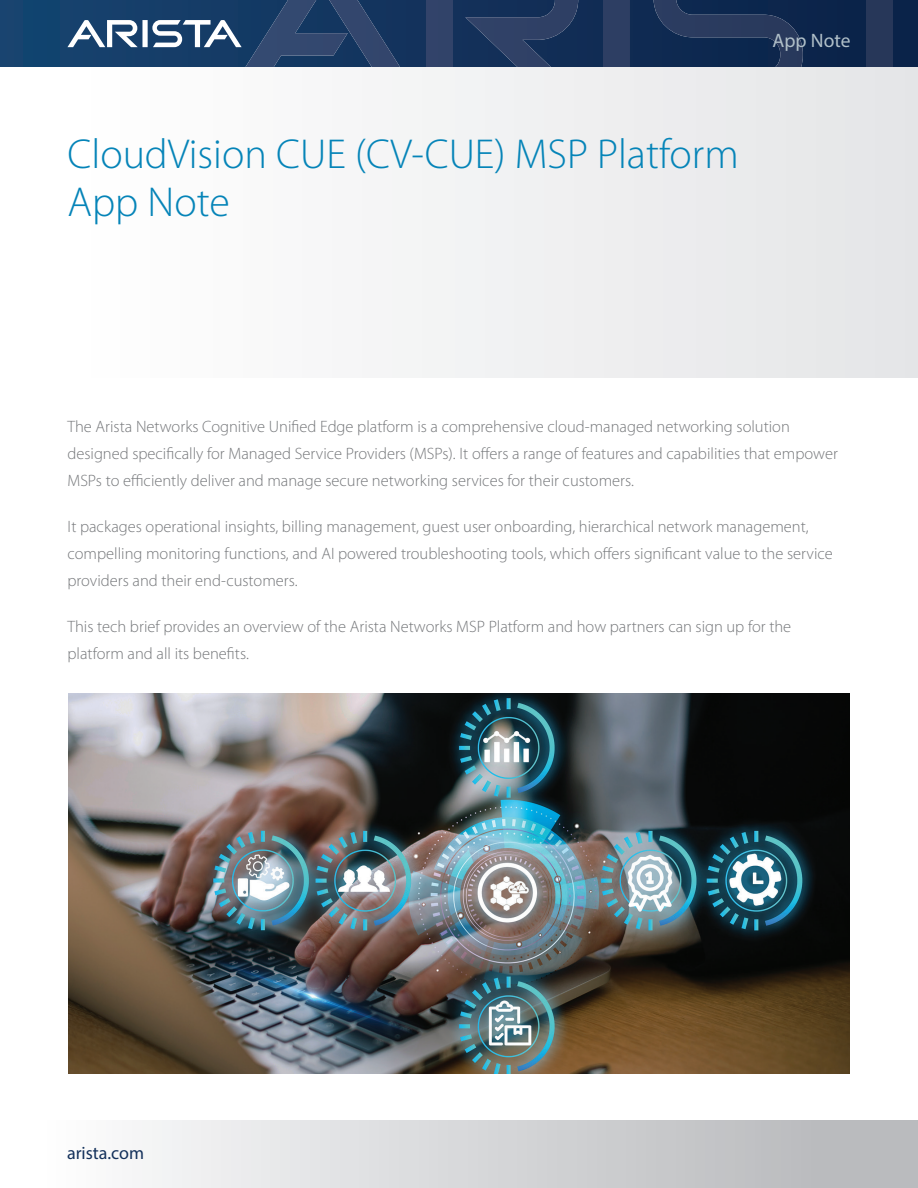
<style>
.page{position:relative;width:918px;height:1188px;background:#fff}
.page>*{position:absolute;margin:0;border:0;box-sizing:border-box;transform-origin:0 0}
.Main_header{font:300 42px/48px "Myriad Pro";color:#0584b8}
.t1{font:19.5px "Myriad Pro";color:#b1c0c9}
.t2{font:18px "Myriad Pro";color:#14315b}
.Intro_block_text{font:300 16.5px/27px "Myriad Pro";color:#76787b}
</style>
<div class="page">
<svg style="left:0;top:0;width:918px;height:68px;background:#13335a"></svg>
<div style="left:426px;top:0;width:26px;height:68px;background:#314369"></div>
<svg style="left:465px;top:0;width:113px;height:68px;background:#233a60"></svg>
<svg style="left:67px;top:0;width:333px;height:68px;background:#325177"></svg>
<div style="left:604px;top:0;width:26px;height:68px;background:#2d3e63"></div>
<svg style="left:654px;top:0;width:149px;height:68px;background:#1c3257"></svg>
<div style="left:867px;top:0;width:26px;height:68px;background:#273759"></div>
<div style="left:0;top:1120px;width:918px;height:68px;background:linear-gradient(to right,#fff,#b3b4b7)"></div>
<div style="left:0;top:68px;width:918px;height:310px;background:linear-gradient(to right,#fff,#e4e5e7)"></div>
<img style="left:68px;top:694px;width:782px;height:379px">
<p class="Main_header" style="left:68px;top:131px;width:673px">CloudVision CUE (CV-CUE) MSP Platform<br>App Note</p>
<p class="t1" style="left:773px;top:29px;width:79px">App Note</p>
<p class="Intro_block_text" style="left:68px;top:413px;width:772px">The Arista Networks Cognitive Unified Edge platform is a comprehensive cloud-managed networking solution designed specifically for Managed Service Providers (MSPs). It offers a range of features and capabilities that empower<br>MSPs to efficiently deliver and manage secure networking services for their customers.</p>
<p class="Intro_block_text" style="left:68px;top:513px;width:767px">It packages operational insights, billing management, guest user onboarding, hierarchical network management, compelling monitoring functions, and AI powered troubleshooting tools, which offers significant value to the service providers and their end-customers.</p>
<p class="Intro_block_text" style="left:68px;top:613px;width:725px">This tech brief provides an overview of the Arista Networks MSP Platform and how partners can sign up for the platform and all its benefits.</p>
<p class="t2" style="left:67px;top:1142px;width:79px">arista.com</p>
</div>
